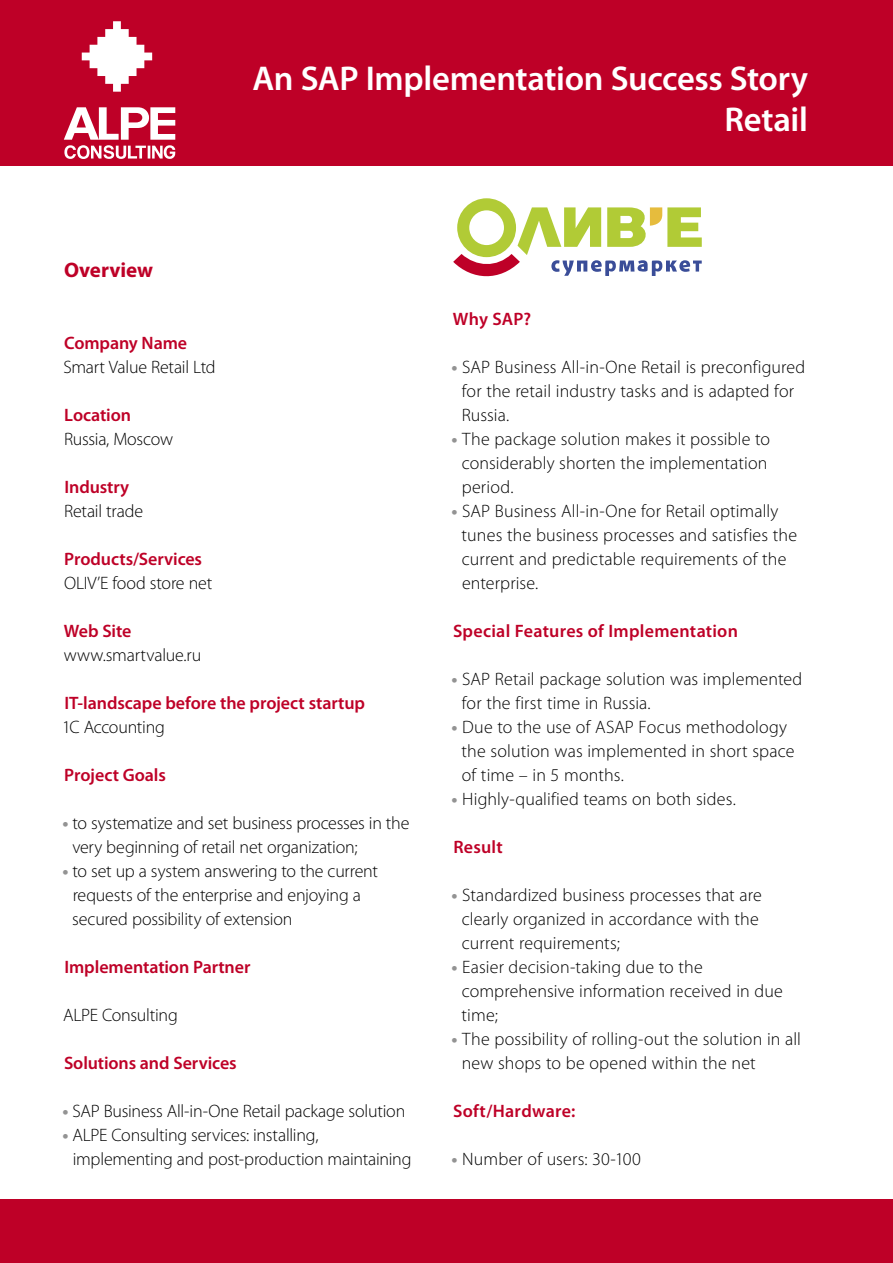
<style>
.page{position:relative;width:893px;height:1263px;background:#fff}
.page>*{position:absolute;margin:0;border:0;box-sizing:border-box;transform-origin:0 0}
.t1{font:600 34.5px/41.4px "Myriad Pro";letter-spacing:-.01em;color:#fff;text-align:right}
.t2{font:700 21px "Myriad Pro";letter-spacing:-.005em;color:#be0027}
.t3{font:300 18px/24px "Myriad Pro";letter-spacing:.005em;color:#000}
.t4{font:300 18px/24px "Myriad Pro";letter-spacing:-.015em;color:#000}
.t5{font:600 18px "Myriad Pro";letter-spacing:-.005em;color:#be0027}
.t6{font:600 18px "Myriad Pro";letter-spacing:.015em;color:#be0027}
.t7{font:300 18px "Myriad Pro";letter-spacing:-.02em;color:#000}
.s1{font-weight:700;color:#939393}
</style>
<div class="page">
<div style="left:0;top:0;width:893px;height:166px;background:#be0027"></div>
<svg style="left:64px;top:21px;width:112px;height:138px"></svg>
<div style="left:0;top:1199px;width:893px;height:64px;background:#be0027"></div>
<svg style="left:453px;top:198px;width:249px;height:78px"></svg>
<p class="t2" style="left:64px;top:256px;width:90px">Overview</p>
<h1 class="t1" style="left:252px;top:57px;width:557px">An SAP Implementation Success Story<br>Retail</h1>
<p class="t5" style="left:64px;top:332px;width:125px">Company Name</p>
<p class="t4" style="left:63px;top:355px;width:154px">Smart Value Retail Ltd</p>
<p class="t5" style="left:64px;top:404px;width:68px">Location</p>
<p class="t4" style="left:64px;top:427px;width:110px">Russia, Moscow</p>
<p class="t5" style="left:64px;top:476px;width:66px">Industry</p>
<p class="t3" style="left:64px;top:499px;width:81px">Retail trade</p>
<p class="t5" style="left:64px;top:548px;width:139px">Products/Services</p>
<p class="t3" style="left:64px;top:571px;width:150px">OLIV’E food store net</p>
<p class="t5" style="left:64px;top:620px;width:69px">Web Site</p>
<p class="t3" style="left:64px;top:643px;width:139px">www.smartvalue.ru</p>
<p class="t5" style="left:64px;top:692px;width:302px">IT-landscape before the project startup</p>
<p class="t7" style="left:62px;top:716px;width:104px">1C Accounting</p>
<p class="t5" style="left:64px;top:764px;width:103px">Project Goals</p>
<p class="t4" style="left:72px;top:811px;width:339px;text-indent:-10px"><span class="s1">•</span> to systematize and set business processes in the very beginning of retail net organization;</p>
<p class="t4" style="left:72px;top:859px;width:307px;text-indent:-10px"><span class="s1">•</span> to set up a system answering to the current requests of the enterprise and enjoying a secured possibility of extension</p>
<p class="t5" style="left:64px;top:956px;width:187px">Implementation Partner</p>
<p class="t4" style="left:63px;top:1003px;width:116px">ALPE Consulting</p>
<p class="t5" style="left:64px;top:1052px;width:174px">Solutions and Services</p>
<p class="t3" style="left:62px;top:1099px;width:344px"><span class="s1">•</span> SAP Business All-in-One Retail package solution</p>
<p class="t4" style="left:73px;top:1123px;width:340px;text-indent:-10px"><span class="s1">•</span> ALPE Consulting services: installing, implementing and post-production maintaining</p>
<p class="t5" style="left:453px;top:308px;width:80px">Why SAP?</p>
<p class="t3" style="left:462px;top:355px;width:345px;text-indent:-10px"><span class="s1">•</span> SAP Business All-in-One Retail is preconfigured for the retail industry tasks and is adapted for<br>Russia.</p>
<p class="t3" style="left:462px;top:427px;width:310px;text-indent:-10px"><span class="s1">•</span> The package solution makes it possible to considerably shorten the implementation period.</p>
<p class="t3" style="left:462px;top:499px;width:337px;text-indent:-10px"><span class="s1">•</span> SAP Business All-in-One for Retail optimally tunes the business processes and satisfies the current and predictable requirements of the enterprise.</p>
<p class="t6" style="left:453px;top:619px;width:286px">Special Features of Implementation</p>
<p class="t3" style="left:462px;top:667px;width:342px;text-indent:-10px"><span class="s1">•</span> SAP Retail package solution was implemented for the first time in Russia.</p>
<p class="t3" style="left:462px;top:715px;width:334px;text-indent:-10px"><span class="s1">•</span> Due to the use of ASAP Focus methodology the solution was implemented in short space of time – in 5 months.</p>
<p class="t3" style="left:452px;top:787px;width:286px"><span class="s1">•</span> Highly-qualified teams on both sides.</p>
<p class="t5" style="left:453px;top:835px;width:51px">Result</p>
<p class="t3" style="left:462px;top:883px;width:301px;text-indent:-10px"><span class="s1">•</span> Standardized business processes that are clearly organized in accordance with the current requirements;</p>
<p class="t3" style="left:462px;top:955px;width:323px;text-indent:-10px"><span class="s1">•</span> Easier decision-taking due to the comprehensive information received in due time;</p>
<p class="t3" style="left:462px;top:1027px;width:341px;text-indent:-10px"><span class="s1">•</span> The possibility of rolling-out the solution in all new shops to be opened within the net</p>
<p class="t6" style="left:453px;top:1099px;width:124px">Soft/Hardware:</p>
<p class="t3" style="left:452px;top:1147px;width:191px"><span class="s1">•</span> Number of users: 30-100</p>
</div>
